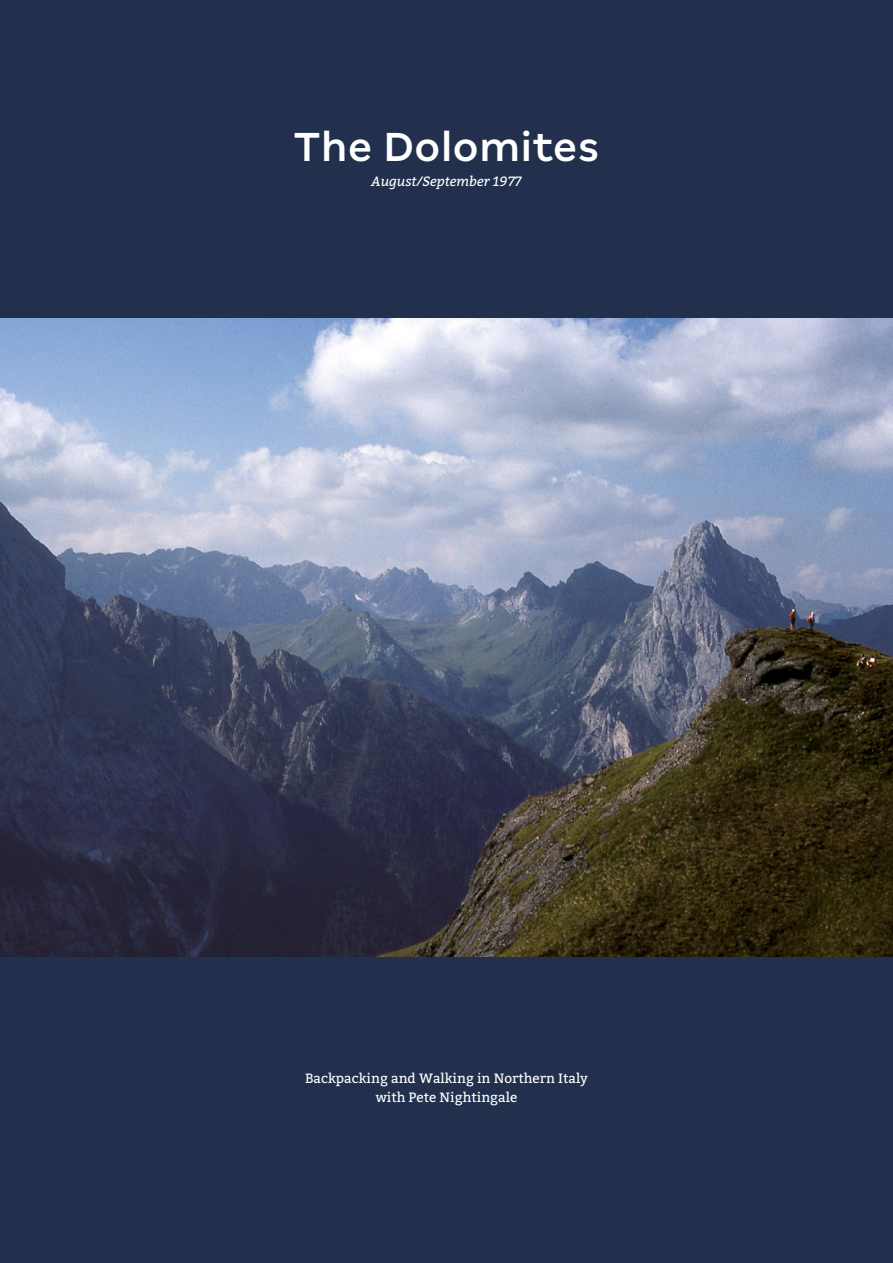
<style>
.page{position:relative;width:893px;height:1263px;background:#22304e}
.page>*{position:absolute;margin:0;border:0;box-sizing:border-box;transform-origin:0 0}
.t1{font:500 45px "Margem";color:#fff}
.t2{font:13.5px/19.5px "Bitter";color:#fff;text-align:center}
.t3{font:italic 13.5px "Bitter";color:#fff}
</style>
<div class="page">
<img style="left:0;top:319px;width:893px;height:638px">
<h1 class="t1" style="left:294px;top:120px;width:307px">The Dolomites</h1>
<p class="t3" style="left:371px;top:173px;width:152px">August/September 1977</p>
<p class="t2" style="left:305px;top:1068px;width:284px">Backpacking and Walking in Northern Italy with Pete Nightingale</p>
</div>
